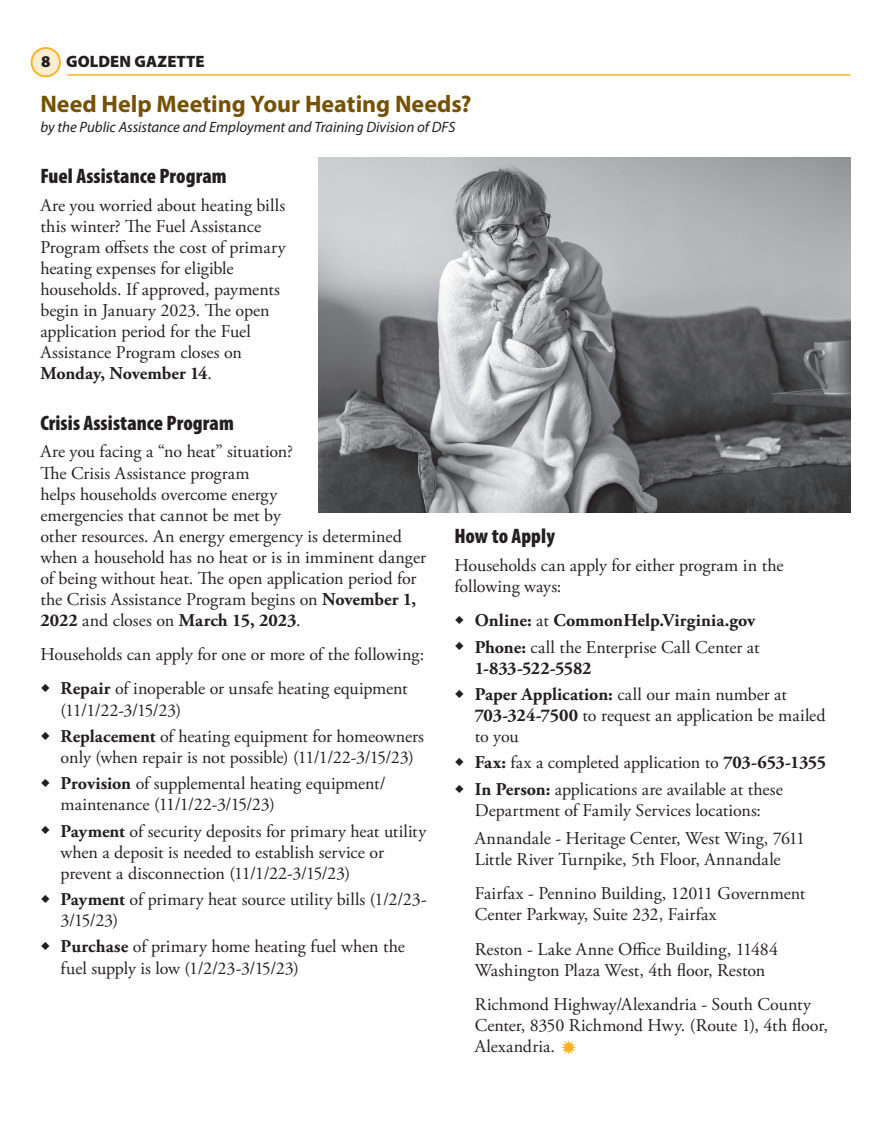
<style>
.page{position:relative;width:891px;height:1134px;background:#fff}
.page>*{position:absolute;margin:0;border:0;box-sizing:border-box;transform-origin:0 0}
.t1{font:700 24px "Myriad Pro";color:#755104}
.t2{font:900 condensed 21px "Myriad Pro";letter-spacing:.005em;color:#231f20}
.t3{font:18px/21px "Adobe Garamond Pro";color:#231f20}
.t4{font:700 18px "Adobe Garamond Pro";letter-spacing:.01em;color:#231f20}
.t5{font:900 16.5px "Myriad Pro";letter-spacing:.005em;color:#231f20}
.t6{font:italic 15px "Myriad Pro";color:#231f20}
.s1{font-weight:700}
.s2{font-weight:400}
</style>
<div class="page">
<hr style="left:67px;top:74px;width:783px;height:2px;background:#fbb123">
<div style="left:32px;top:48px;width:28px;height:28px;background:#feedcf;border-radius:50%"></div>
<div style="left:31px;top:47px;width:30px;height:30px;border:2px solid #fbb123;border-radius:50%"></div>
<img style="left:318px;top:158px;width:532px;height:355px">
<p class="t5" style="left:40px;top:51px;width:166px">8 GOLDEN GAZETTE</p>
<h1 class="t1" style="left:40px;top:89px;width:433px">Need Help Meeting Your Heating Needs?</h1>
<p class="t6" style="left:40px;top:118px;width:416px">by the Public Assistance and Employment and Training Division of DFS</p>
<p class="t2" style="left:40px;top:163px;width:188px">Fuel Assistance Program</p>
<p class="t3" style="left:40px;top:195px;width:247px">Are you worried about heating bills this winter? The Fuel Assistance<br>Program offsets the cost of primary heating expenses for eligible households. If approved, payments begin in January 2023. The open application period for the Fuel<br>Assistance Program closes on<br><span class="s1">Monday, November 14</span>.</p>
<p class="t2" style="left:40px;top:409px;width:195px">Crisis Assistance Program</p>
<p class="t3" style="left:40px;top:442px;width:387px">Are you facing a “no heat” situation?<br>The Crisis Assistance program<br>helps households overcome energy<br>emergencies that cannot be met by<br>other resources. An energy emergency is determined when a household has no heat or is in imminent danger of being without heat. The open application period for the Crisis Assistance Program begins on <span class="s1">November 1, 2022</span> and closes on <span class="s1">March 15, 2023</span>.</p>
<p class="t3" style="left:40px;top:644px;width:385px">Households can apply for one or more of the following:</p>
<p class="t3" style="left:61px;top:679px;width:349px;text-indent:-20px">○ <span class="s1">Repair</span> of inoperable or unsafe heating equipment (11/1/22-3/15/23)</p>
<p class="t3" style="left:40px;top:726px;width:385px;text-align:center">○ <span class="s1">Replacement</span> of heating equipment for homeowners only (when repair is not possible) (11/1/22-3/15/23)</p>
<p class="t3" style="left:61px;top:774px;width:327px;text-indent:-20px">○ <span class="s1">Provision</span> of supplemental heating equipment/ maintenance (11/1/22-3/15/23)</p>
<p class="t3" style="left:61px;top:821px;width:367px;text-indent:-20px">○ <span class="s1">Payment</span> of security deposits for primary heat utility when a deposit is needed to establish service or prevent a disconnection (11/1/22-3/15/23)</p>
<p class="t3" style="left:61px;top:890px;width:368px;text-indent:-20px">○ <span class="s1">Payment</span> of primary heat source utility bills (1/2/23-<br>3/15/23)</p>
<p class="t3" style="left:61px;top:937px;width:346px;text-indent:-20px">○ <span class="s1">Purchase</span> of primary home heating fuel when the fuel supply is low (1/2/23-3/15/23)</p>
<p class="t2" style="left:454px;top:523px;width:102px">How to Apply</p>
<p class="t3" style="left:454px;top:555px;width:331px">Households can apply for either program in the following ways:</p>
<p class="t4" style="left:454px;top:610px;width:303px">○ Online: <span class="s2">at</span> CommonHelp.Virginia.gov</p>
<p class="t3" style="left:475px;top:637px;width:286px;text-indent:-20px">○ <span class="s1">Phone:</span> call the Enterprise Call Center at<br><span class="s1">1-833-522-5582</span></p>
<p class="t3" style="left:475px;top:684px;width:352px;text-indent:-20px">○ <span class="s1">Paper Application:</span> call our main number at<br><span class="s1">703-324-7500</span> to request an application be mailed to you</p>
<p class="t3" style="left:454px;top:753px;width:373px">○ <span class="s1">Fax:</span> fax a completed application to <span class="s1">703-653-1355</span></p>
<p class="t3" style="left:454px;top:779px;width:330px;text-align:center">○ <span class="s1">In Person:</span> applications are available at these<br>Department of Family Services locations:</p>
<p class="t3" style="left:475px;top:828px;width:332px">Annandale - Heritage Center, West Wing, 7611<br>Little River Turnpike, 5th Floor, Annandale</p>
<p class="t3" style="left:475px;top:884px;width:332px">Fairfax - Pennino Building, 12011 Government<br>Center Parkway, Suite 232, Fairfax</p>
<p class="t3" style="left:475px;top:939px;width:305px">Reston - Lake Anne Office Building, 11484<br>Washington Plaza West, 4th floor, Reston</p>
<p class="t3" style="left:475px;top:995px;width:355px">Richmond Highway/Alexandria - South County<br>Center, 8350 Richmond Hwy. (Route 1), 4th floor,<br>Alexandria.</p>
</div>
